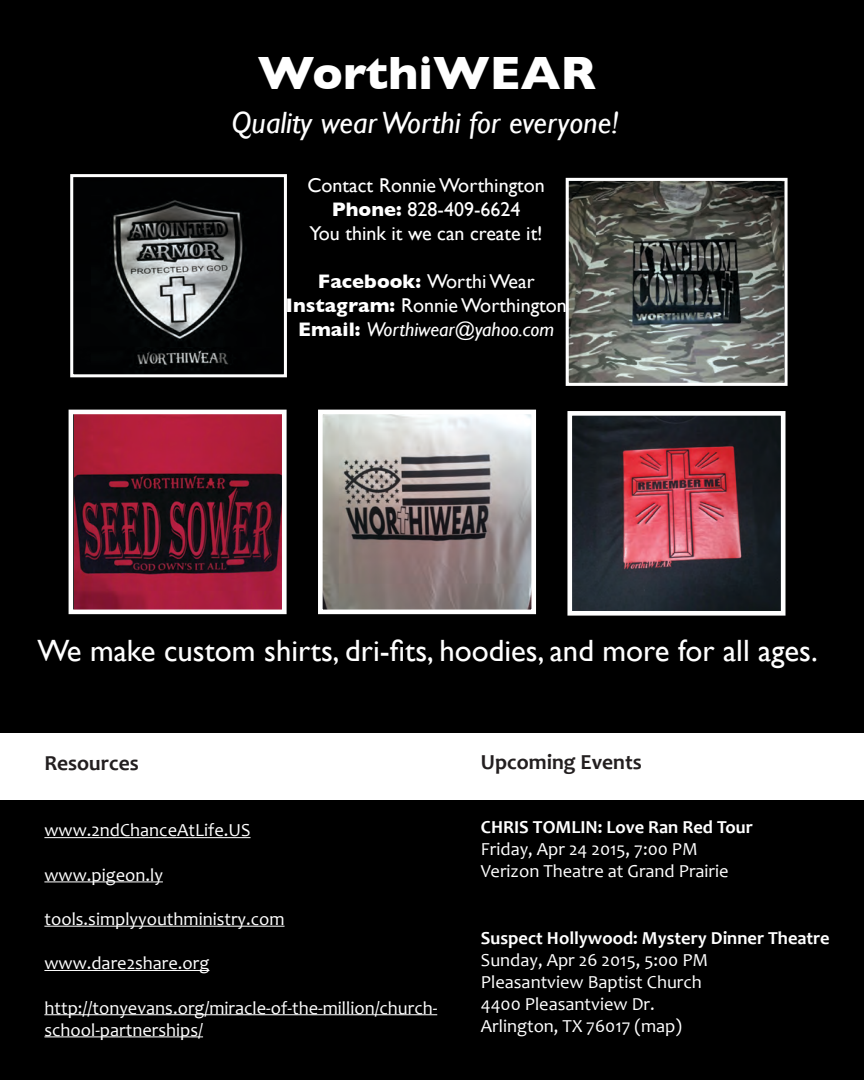
<style>
.page{position:relative;width:864px;height:1080px;background:#000}
.page>*{position:absolute;margin:0;border:0;box-sizing:border-box;transform-origin:0 0}
.t1{font:700 47.7px "Gill Sans";color:#fff}
.t2{font:30.75px "Gill Sans";color:#fff}
.t3{font:italic 30.75px "Gill Sans";color:#fff}
.t4{font:700 21.6px "Candara";color:#231f20}
.t5{font:19.95px/24px "Gill Sans";color:#fff;text-align:center}
.t6{font:18.45px/22.2px "Candara";color:#fff}
.s1{font-weight:700}
.s2{font-style:italic}
</style>
<div class="page">
<img style="left:110px;top:200px;width:136px;height:170px">
<div style="left:70px;top:174px;width:217px;height:203px;border:3px solid #fff"></div>
<img style="left:324px;top:416px;width:206px;height:192px">
<div style="left:318px;top:410px;width:218px;height:204px;border:5px solid #fff"></div>
<img style="left:75px;top:416px;width:206px;height:192px">
<div style="left:69px;top:410px;width:218px;height:204px;border:5px solid #fff"></div>
<img style="left:573px;top:417px;width:207px;height:193px">
<div style="left:567px;top:411px;width:219px;height:205px;border:5px solid #fff"></div>
<img style="left:570px;top:182px;width:214px;height:200px">
<div style="left:566px;top:178px;width:222px;height:208px;border:3px solid #fff"></div>
<div style="left:0;top:733px;width:864px;height:67px;background:#fff"></div>
<hr style="left:44px;top:837px;width:207px;height:1px;background:#fff">
<hr style="left:44px;top:882px;width:119px;height:1px;background:#fff">
<hr style="left:44px;top:926px;width:241px;height:1px;background:#fff">
<hr style="left:44px;top:970px;width:165px;height:1px;background:#fff">
<hr style="left:44px;top:1015px;width:393px;height:1px;background:#fff">
<hr style="left:44px;top:1037px;width:159px;height:1px;background:#fff">
<p class="t1" style="left:258px;top:45px;width:340px">WorthiWEAR</p>
<p class="t3" style="left:231px;top:105px;width:389px">Quality wear Worthi for everyone!</p>
<p class="t5" style="left:307px;top:173px;width:239px">Contact Ronnie Worthington<br><span class="s1">Phone:</span> 828-409-6624<br>You think it we can create it!</p>
<p class="t5" style="left:285px;top:269px;width:283px"><span class="s1">Facebook:</span> Worthi Wear<br><span class="s1">Instagram:</span> Ronnie Worthington<br><span class="s1">Email:</span> <span class="s2">Worthiwear@yahoo.com</span></p>
<p class="t2" style="left:38px;top:633px;width:782px">We make custom shirts, dri-fits, hoodies, and more for all ages.</p>
<p class="t4" style="left:44px;top:749px;width:96px">Resources</p>
<p class="t6" style="left:44px;top:819px;width:208px">www.2ndChanceAtLife.US</p>
<p class="t6" style="left:44px;top:863px;width:120px">www.pigeon.ly</p>
<p class="t6" style="left:44px;top:908px;width:242px">tools.simplyyouthministry.com</p>
<p class="t6" style="left:44px;top:952px;width:167px">www.dare2share.org</p>
<p class="t6" style="left:44px;top:996px;width:394px">http://tonyevans.org/miracle-of-the-million/church&shy;school-partnerships/</p>
<p class="t4" style="left:481px;top:749px;width:163px">Upcoming Events</p>
<p class="t6" style="left:481px;top:816px;width:274px"><span class="s1">CHRIS TOMLIN: Love Ran Red Tour<br></span>Friday, Apr 24 2015, 7:00 PM<br>Verizon Theatre at Grand Prairie</p>
<p class="t6" style="left:481px;top:926px;width:350px"><span class="s1">Suspect Hollywood: Mystery Dinner Theatre<br></span>Sunday, Apr 26 2015, 5:00 PM<br>Pleasantview Baptist Church<br>4400 Pleasantview Dr.<br>Arlington, TX 76017 (map)</p>
</div>
